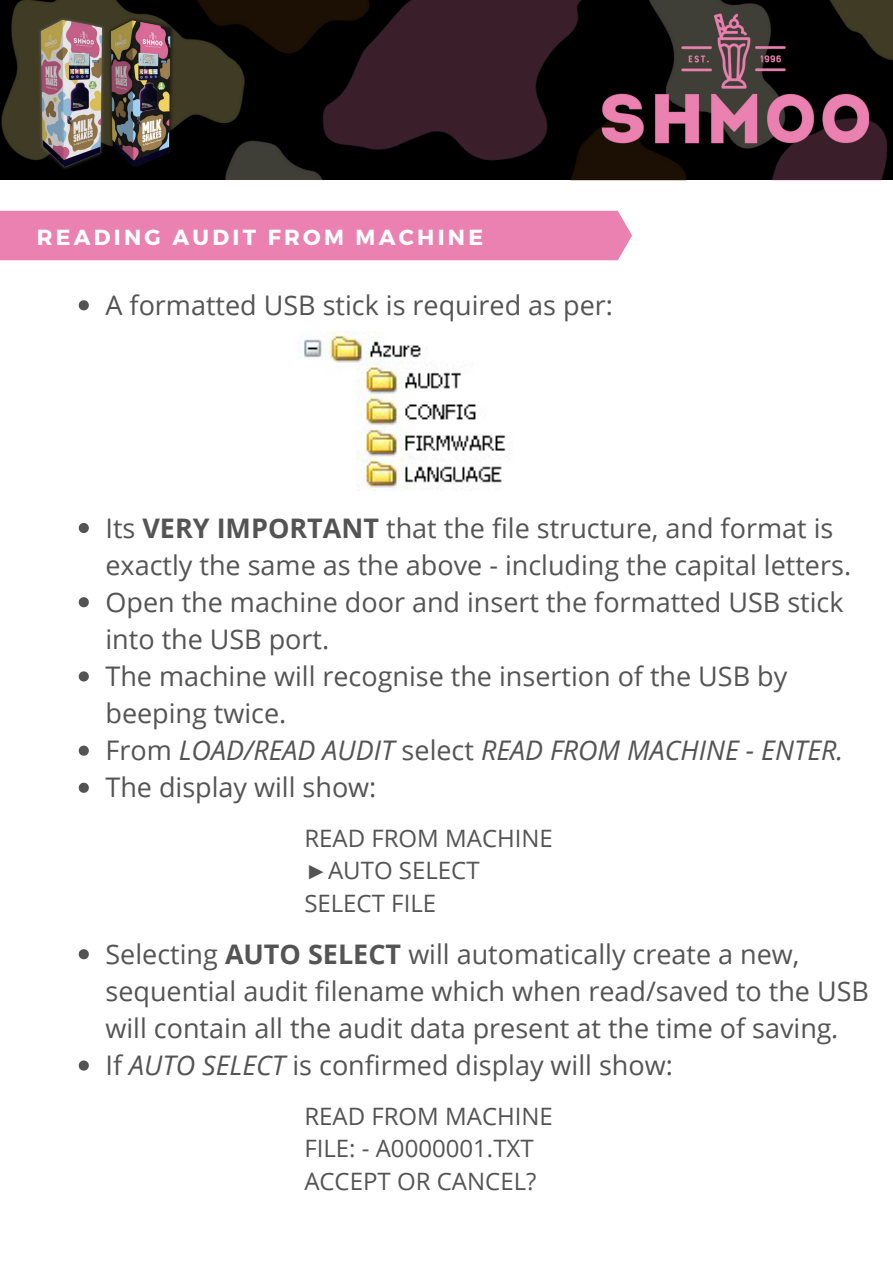
<style>
.page{position:relative;width:893px;height:1264px;background:#fff}
.page>*{position:absolute;margin:0;border:0;box-sizing:border-box;transform-origin:0 0}
.t1{font:27px/37px "Open Sans";color:#545454}
.t2{font:24px/32.5px "Open Sans";color:#545454}
.t3{font:700 21.9px "Montserrat";letter-spacing:.15em;color:#fff}
.s1{font-weight:700}
.s2{font-style:italic}
.s3{font-family:"Liberation Serif"}
</style>
<div class="page">
<div style="left:0;top:211px;width:632px;height:49px;background:#eb81b0"></div>
<svg style="left:79px;top:300px;width:10px;height:10px"></svg>
<svg style="left:79px;top:523px;width:10px;height:10px"></svg>
<svg style="left:79px;top:597px;width:10px;height:10px"></svg>
<svg style="left:79px;top:671px;width:10px;height:10px"></svg>
<svg style="left:79px;top:745px;width:10px;height:10px"></svg>
<svg style="left:79px;top:782px;width:10px;height:10px"></svg>
<svg style="left:79px;top:949px;width:10px;height:10px"></svg>
<svg style="left:79px;top:1060px;width:10px;height:10px"></svg>
<img style="left:301px;top:331px;width:205px;height:158px">
<img style="left:0;top:0;width:892px;height:181px">
<img style="left:601px;top:0;width:268px;height:181px">
<img style="left:37px;top:16px;width:139px;height:156px">
<p class="t3" style="left:37px;top:223px;width:448px">READING AUDIT FROM MACHINE</p>
<p class="t1" style="left:105px;top:286px;width:509px">A formatted USB stick is required as per:</p>
<p class="t1" style="left:105px;top:508px;width:747px">Its <span class="s1">VERY IMPORTANT</span> that the file structure, and format is exactly the same as the above - including the capital letters.<br>Open the machine door and insert the formatted USB stick into the USB port.<br>The machine will recognise the insertion of the USB by beeping twice.<br>From <span class="s2">LOAD/READ AUDIT</span> select <span class="s2">READ FROM MACHINE - ENTER.<br></span>The display will show:</p>
<p class="t2" style="left:304px;top:821px;width:250px">READ FROM MACHINE <span class="s3">►</span>AUTO SELECT<br>SELECT FILE</p>
<p class="t1" style="left:105px;top:934px;width:764px">Selecting <span class="s1">AUTO SELECT</span> will automatically create a new, sequential audit filename which when read/saved to the USB will contain all the audit data present at the time of saving<span class="s2">.<br></span>If <span class="s2">AUTO SELECT</span> is confirmed display will show:</p>
<p class="t2" style="left:304px;top:1098px;width:250px">READ FROM MACHINE<br>FILE: - A0000001.TXT<br>ACCEPT OR CANCEL?</p>
</div>
